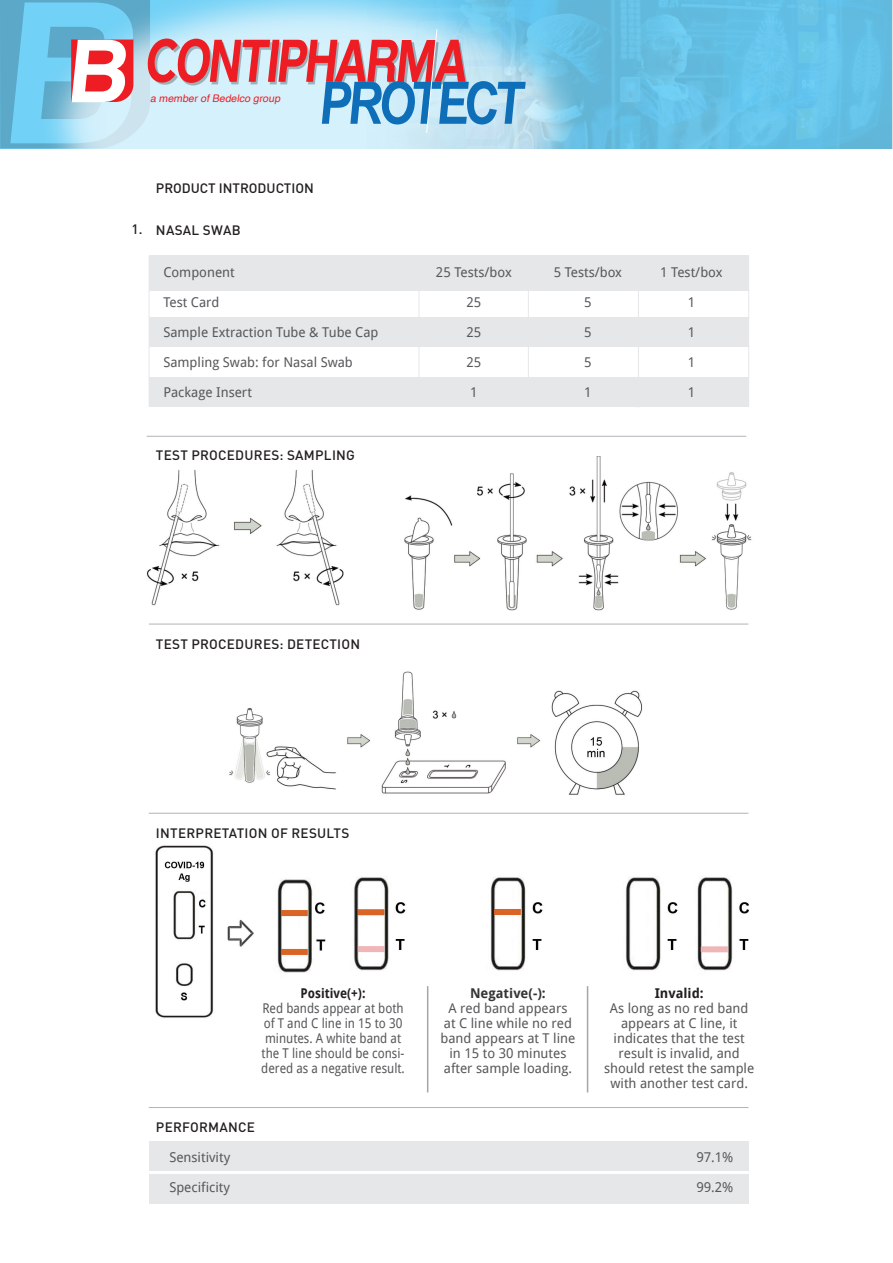
<style>
.page{position:relative;width:893px;height:1263px;background:#fff}
.page>*{position:absolute;margin:0;border:0;box-sizing:border-box;transform-origin:0 0}
.t1{font:13.5px/15px "Droid Sans";color:#57585a;text-align:center}
.t2{font:13.5px/15px "Droid Sans";color:#57585a;scale:.9 1}
.t3{font:500 13.5px "DIN Pro";letter-spacing:.02em;color:#231f20}
.t4{font:500 13.5px "DIN Pro";color:#231f20}
.t5{font:700 13.5px "Droid Sans";color:#231f20;scale:.9 1}
.t6{font:700 13.5px "Droid Sans";color:#363536}
.t7{font:700 13.5px "Droid Sans";color:#231f20}
.t8{font:italic 10.5px "Helvetica";color:#ee1d23}
</style>
<div class="page">
<div style="left:149px;top:1141px;width:599px;height:30px;background:#e6e7e9"></div>
<div style="left:149px;top:1174px;width:599px;height:30px;background:#e6e7e9"></div>
<img style="left:147px;top:457px;width:605px;height:168px">
<img style="left:149px;top:671px;width:600px;height:143px">
<img style="left:155px;top:845px;width:251px;height:173px">
<img style="left:428px;top:877px;width:115px;height:141px">
<img style="left:625px;top:877px;width:123px;height:94px">
<div style="left:149px;top:255px;width:599px;height:36px;background:#e6e7e9"></div>
<div style="left:149px;top:317px;width:599px;height:30px;background:#e6e7e9"></div>
<div style="left:149px;top:377px;width:599px;height:30px;background:#e6e7e9"></div>
<hr style="left:149px;top:256px;width:1px;height:151px;background:#e6e7e9">
<hr style="left:427px;top:986px;width:1px;height:106px;background:#a5a6aa">
<hr style="left:587px;top:986px;width:1px;height:106px;background:#a5a6aa">
<hr style="left:149px;top:624px;width:599px;height:1px;background:#b2b3b7">
<hr style="left:147px;top:436px;width:599px;height:1px;background:#b2b3b7">
<hr style="left:149px;top:813px;width:599px;height:1px;background:#b2b3b7">
<hr style="left:149px;top:1107px;width:599px;height:1px;background:#b2b3b7">
<hr style="left:638px;top:256px;width:1px;height:152px;background:#e6e7e9">
<hr style="left:748px;top:256px;width:1px;height:151px;background:#e6e7e9">
<hr style="left:528px;top:256px;width:1px;height:151px;background:#e6e7e9">
<hr style="left:419px;top:256px;width:1px;height:151px;background:#e6e7e9">
<img style="left:367px;top:0;width:525px;height:149px">
<svg style="left:0;top:0;width:526px;height:148px;background:#acc2d7"></svg>
<p class="t8" style="left:150px;top:90px;width:132px">a member of Bedelco group</p>
<p class="t3" style="left:131px;top:219px;width:12px">1.</p>
<p class="t4" style="left:156px;top:177px;width:160px">PRODUCT INTRODUCTION</p>
<p class="t3" style="left:156px;top:219px;width:86px">NASAL SWAB</p>
<p class="t1" style="left:163px;top:265px;width:73px">Component</p>
<p class="t1" style="left:436px;top:265px;width:77px">25 Tests/box</p>
<p class="t1" style="left:554px;top:265px;width:70px">5 Tests/box</p>
<p class="t1" style="left:660px;top:265px;width:64px">1 Test/box</p>
<p class="t1" style="left:163px;top:295px;width:58px">Test Card</p>
<p class="t1" style="left:466px;top:295px;width:16px">25</p>
<p class="t1" style="left:584px;top:295px;width:9px">5</p>
<p class="t1" style="left:688px;top:295px;width:9px">1</p>
<p class="t1" style="left:163px;top:325px;width:217px">Sample Extraction Tube &amp; Tube Cap</p>
<p class="t1" style="left:466px;top:325px;width:16px">25</p>
<p class="t1" style="left:584px;top:325px;width:9px">5</p>
<p class="t1" style="left:688px;top:325px;width:9px">1</p>
<p class="t1" style="left:163px;top:355px;width:191px">Sampling Swab: for Nasal Swab</p>
<p class="t1" style="left:466px;top:355px;width:16px">25</p>
<p class="t1" style="left:584px;top:355px;width:9px">5</p>
<p class="t1" style="left:688px;top:355px;width:9px">1</p>
<p class="t1" style="left:163px;top:385px;width:90px">Package Insert</p>
<p class="t1" style="left:470px;top:385px;width:9px">1</p>
<p class="t1" style="left:584px;top:385px;width:9px">1</p>
<p class="t1" style="left:688px;top:385px;width:9px">1</p>
<p class="t3" style="left:156px;top:444px;width:201px">TEST PROCEDURES: SAMPLING</p>
<p class="t3" style="left:156px;top:633px;width:206px">TEST PROCEDURES: DETECTION</p>
<p class="t3" style="left:156px;top:822px;width:195px">INTERPRETATION OF RESULTS</p>
<p class="t5" style="left:301px;top:985px;width:74px">Positive(+):</p>
<p class="t2" style="left:261px;top:1001px;width:161px">Red bands appear at both of T and C line in 15 to 30 minutes. A white band at the T line should be consi&shy;dered as a negative result.</p>
<p class="t6" style="left:470px;top:985px;width:77px">Negative(-):</p>
<p class="t1" style="left:441px;top:1001px;width:136px">A red band appears<br>at C line while no red band appears at T line in 15 to 30 minutes after sample loading.</p>
<p class="t7" style="left:655px;top:985px;width:51px">Invalid:</p>
<p class="t1" style="left:610px;top:1001px;width:140px">As long as no red band appears at C line, it</p>
<p class="t1" style="left:604px;top:1031px;width:152px">indicates that the test result is invalid, and should retest the sample with another test card.</p>
<p class="t3" style="left:156px;top:1116px;width:101px">PERFORMANCE</p>
<p class="t1" style="left:169px;top:1150px;width:62px">Sensitivity</p>
<p class="t1" style="left:696px;top:1150px;width:39px">97.1%</p>
<p class="t1" style="left:169px;top:1180px;width:62px">Specificity</p>
<p class="t1" style="left:696px;top:1180px;width:39px">99.2%</p>
</div>
